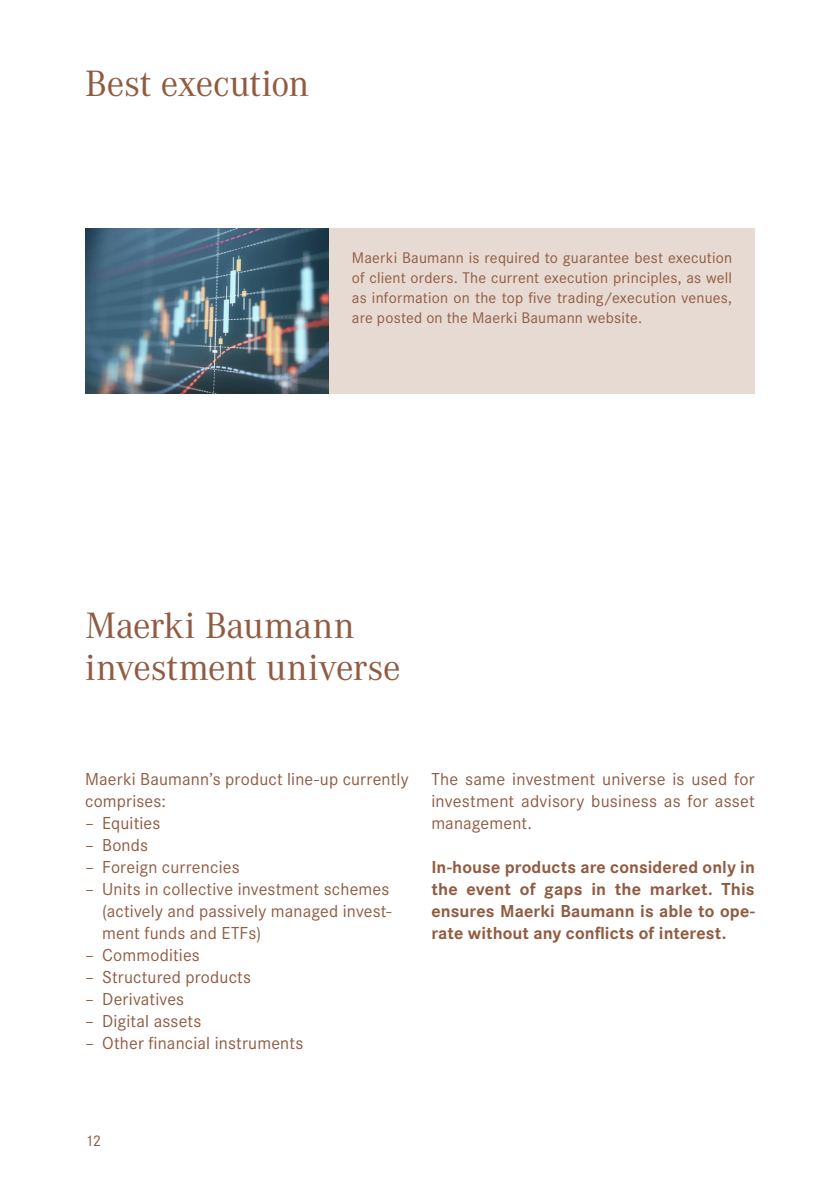
<style>
.page{position:relative;width:840px;height:1191px;background:#fff}
.page>*{position:absolute;margin:0;border:0;box-sizing:border-box;transform-origin:0 0}
.t1{font:38px/42px "Corporate A";letter-spacing:-.01em;color:#915b42}
.t2{font:18px/22px "Corporate S";letter-spacing:.01em;color:#915b42;text-align:justify}
.t3{font:700 18px/22px "Corporate S";letter-spacing:.005em;color:#915b42;text-align:justify}
.t4{font:16px/20px "Corporate S";letter-spacing:.01em;color:#915b42;text-align:justify}
</style>
<div class="page">
<img style="left:85px;top:228px;width:244px;height:166px">
<div style="left:329px;top:228px;width:425px;height:166px;background:#e6dad2"></div>
<h1 class="t1" style="left:85px;top:63px;width:226px">Best execution</h1>
<p class="t4" style="left:351px;top:248px;width:381px">Maerki Baumann is required to guarantee best execution of client orders. The current execution principles, as well as information on the top five trading/execution venues, are posted on the Maerki Baumann website.</p>
<h1 class="t1" style="left:85px;top:605px;width:317px">Maerki Baumann investment universe</h1>
<p class="t2" style="left:85px;top:768px;width:325px">Maerki Baumann’s product line-up currently comprises:</p>
<p class="t2" style="left:85px;top:812px;width:77px">– Equities</p>
<p class="t2" style="left:85px;top:834px;width:64px">– Bonds</p>
<p class="t2" style="left:85px;top:856px;width:156px">– Foreign currencies</p>
<p class="t2" style="left:102px;top:878px;width:291px;text-indent:-17px">– Units in collective investment schemes (actively and passively managed invest&shy;ment funds and ETFs)</p>
<p class="t2" style="left:85px;top:944px;width:116px">– Commodities</p>
<p class="t2" style="left:85px;top:966px;width:167px">– Structured products</p>
<p class="t2" style="left:85px;top:988px;width:100px">– Derivatives</p>
<p class="t2" style="left:85px;top:1010px;width:118px">– Digital assets</p>
<p class="t2" style="left:85px;top:1032px;width:219px">– Other financial instruments</p>
<p class="t2" style="left:431px;top:768px;width:325px">The same investment universe is used for investment advisory business as for asset management.</p>
<p class="t3" style="left:431px;top:856px;width:325px">In-house products are considered only in the event of gaps in the market. This ensures Maerki Baumann is able to ope&shy;rate without any conflicts of interest.</p>
<p class="t4" style="left:85px;top:1130px;width:18px">12</p>
</div>
